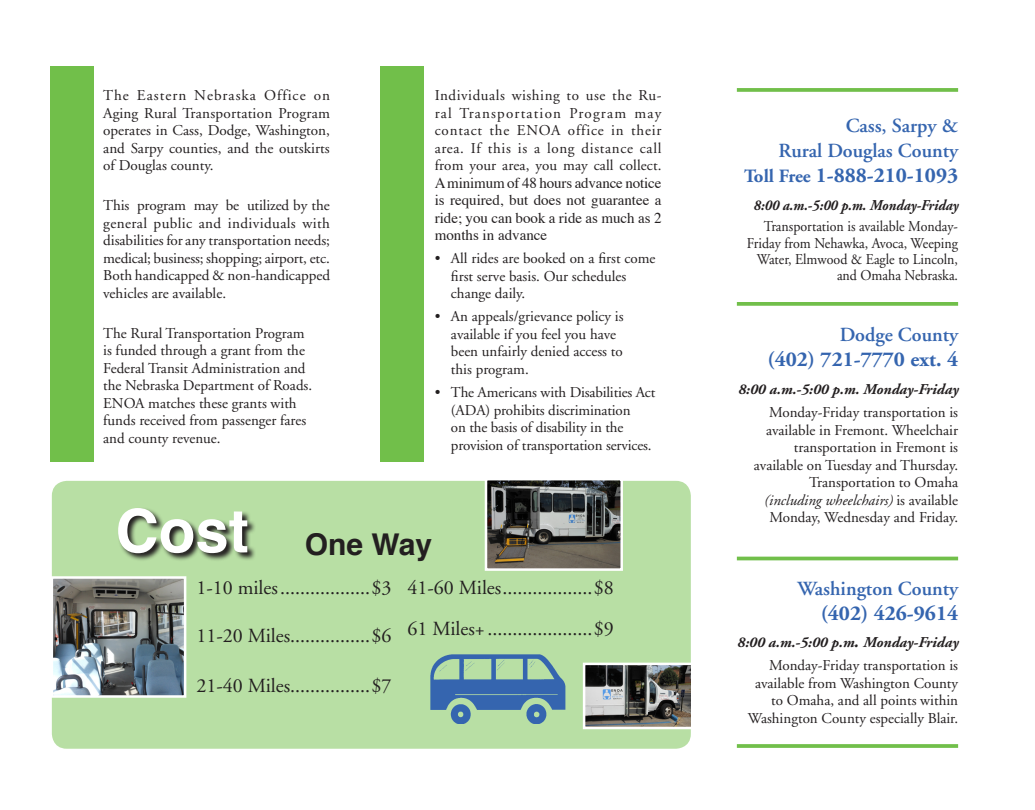
<style>
.page{position:relative;width:1035px;height:810px;background:#fff}
.page>*{position:absolute;margin:0;border:0;box-sizing:border-box;transform-origin:0 0}
.p1{font:700 60px "Helvetica";color:#fff}
.p1-2{font:700 30px "Helvetica";color:#231f20}
.p1-3{font:700 21.25px "Adobe Garamond";color:#3565af}
.p1-4{font:20px "Adobe Garamond";color:#231f20}
.p1-5{font:600 20px/25px "Adobe Garamond";color:#3565af;text-align:right}
.p1-6{font:15px/17.5px "Adobe Garamond";color:#231f20}
.p1-7{font:15px/16.2px "Adobe Garamond";color:#231f20;text-align:right;scale:.93 1}
.p1-8{font:italic 700 15px "Adobe Garamond";color:#231f20}
.p1-9{font:italic 700 15px "Adobe Garamond";color:#231f20;scale:.93 1}
.s1{font-family:"Times"}
.s2{font-size:18.75px}
.s3{font-style:italic}
.s4{font-size:17.5px}
</style>
<div class="page">
<div style="left:52px;top:481px;width:639px;height:268px;background:#b8dfa4;border-radius:15px"></div>
<div style="left:50px;top:67px;width:44px;height:395px;background:#71bf4a"></div>
<svg style="left:119px;top:508px;width:136px;height:52px"></svg>
<svg style="left:737px;top:302px;width:221px;height:4px"></svg>
<hr style="left:737px;top:557px;width:221px;height:3px;background:#71bf4a">
<svg style="left:737px;top:88px;width:221px;height:4px"></svg>
<div style="left:380px;top:67px;width:43px;height:395px;background:#71bf4a"></div>
<img style="left:54px;top:579px;width:129px;height:116px">
<div style="left:51px;top:576px;width:135px;height:122px;border:2px solid #fff"></div>
<img style="left:430px;top:654px;width:136px;height:69px">
<img style="left:488px;top:481px;width:132px;height:87px">
<div style="left:485px;top:478px;width:138px;height:93px;border:2px solid #fff"></div>
<img style="left:586px;top:666px;width:105px;height:60px">
<div style="left:583px;top:663px;width:111px;height:66px;border:2px solid #fff"></div>
<hr style="left:737px;top:744px;width:221px;height:4px;background:#79c254">
<p class="p1-6" style="left:103px;top:87px;width:228px;text-align:justify">The Eastern Nebraska Office on Aging Rural Transportation Program operates in Cass, Dodge, Washington, and Sarpy counties, and the outskirts of Douglas county.</p>
<p class="p1-6" style="left:103px;top:197px;width:228px;text-align:justify">This program may be utilized by the general public and individuals with disabilities for any transportation needs; medical; business; shopping; airport, etc.<br>Both handicapped &amp; non-handicapped vehicles are available.</p>
<p class="p1-6" style="left:103px;top:325px;width:211px">The Rural Transportation Program is funded through a grant from the<br>Federal Transit Administration and the Nebraska Department of Roads.<br>ENOA matches these grants with funds received from passenger fares and county revenue.</p>
<p class="p1-6" style="left:435px;top:87px;width:228px;text-align:justify">Individuals wishing to use the Ru&shy;ral Transportation Program may contact the ENOA office in their area. If this is a long distance call from your area, you may call collect.<br><span class="s1">A minimum of 48 hours advance notice is required, but does not guarantee a ride; you can book a ride as much as 2 months in advance</span></p>
<p class="p1-6" style="left:451px;top:250px;width:206px;text-indent:-16px">• All rides are booked on a first come first serve basis. Our schedules change daily.</p>
<p class="p1-6" style="left:451px;top:308px;width:174px;text-indent:-16px">• An appeals/grievance policy is available if you feel you have been unfairly denied access to this program.</p>
<p class="p1-6" style="left:451px;top:384px;width:206px;text-indent:-16px">• The Americans with Disabilities Act (ADA) prohibits discrimination<br>on the basis of disability in the provision of transportation services.</p>
<p class="p1" style="left:115px;top:490px;width:135px">Cost</p>
<p class="p1-2" style="left:305px;top:524px;width:129px">One Way</p>
<p class="p1-4" style="left:196px;top:577px;width:197px">1-10 miles..................$3</p>
<p class="p1-4" style="left:196px;top:625px;width:197px">11-20 Miles................$6</p>
<p class="p1-4" style="left:196px;top:675px;width:197px">21-40 Miles................$7</p>
<p class="p1-4" style="left:408px;top:577px;width:208px">41-60 Miles..................$8</p>
<p class="p1-4" style="left:408px;top:618px;width:208px">61 Miles+ .....................$9</p>
<p class="p1-5" style="left:779px;top:114px;width:181px">Cass, Sarpy &amp;<br>Rural Douglas County</p>
<p class="p1-3" style="left:744px;top:164px;width:215px"><span class="s2">Toll Free</span> 1-888-210-1093</p>
<p class="p1-9" style="left:753px;top:197px;width:222px">8:00 a.m.-5:00 p.m. Monday-Friday</p>
<p class="p1-7" style="left:747px;top:219px;width:229px">Transportation is available Monday-<br>Friday from Nehawka, Avoca, Weeping<br>Water, Elmwood &amp; Eagle to Lincoln, and Omaha Nebraska.</p>
<p class="p1-5" style="left:840px;top:323px;width:120px">Dodge County</p>
<p class="p1-3" style="left:768px;top:348px;width:192px">(402) 721-7770 ext. 4</p>
<p class="p1-8" style="left:738px;top:381px;width:222px">8:00 a.m.-5:00 p.m. Monday-Friday</p>
<p class="p1-6" style="left:754px;top:404px;width:206px;text-align:right">Monday-Friday transportation is available in Fremont. Wheelchair transportation in Fremont is available on Tuesday and Thursday.<br>Transportation to Omaha <span class="s3">(including wheelchairs)</span> is available<br>Monday, Wednesday and Friday.</p>
<p class="p1-5" style="left:797px;top:576px;width:162px">Washington County</p>
<p class="p1-3" style="left:821px;top:601px;width:139px">(402) 426-9614</p>
<p class="p1-8" style="left:737px;top:634px;width:223px">8:00 a.m.-5:00 p.m<span class="s4">.</span> Monday-Friday</p>
<p class="p1-6" style="left:748px;top:657px;width:212px;text-align:right">Monday-Friday transportation is available from Washington County to Omaha, and all points within Washington County especially Blair.</p>
</div>
